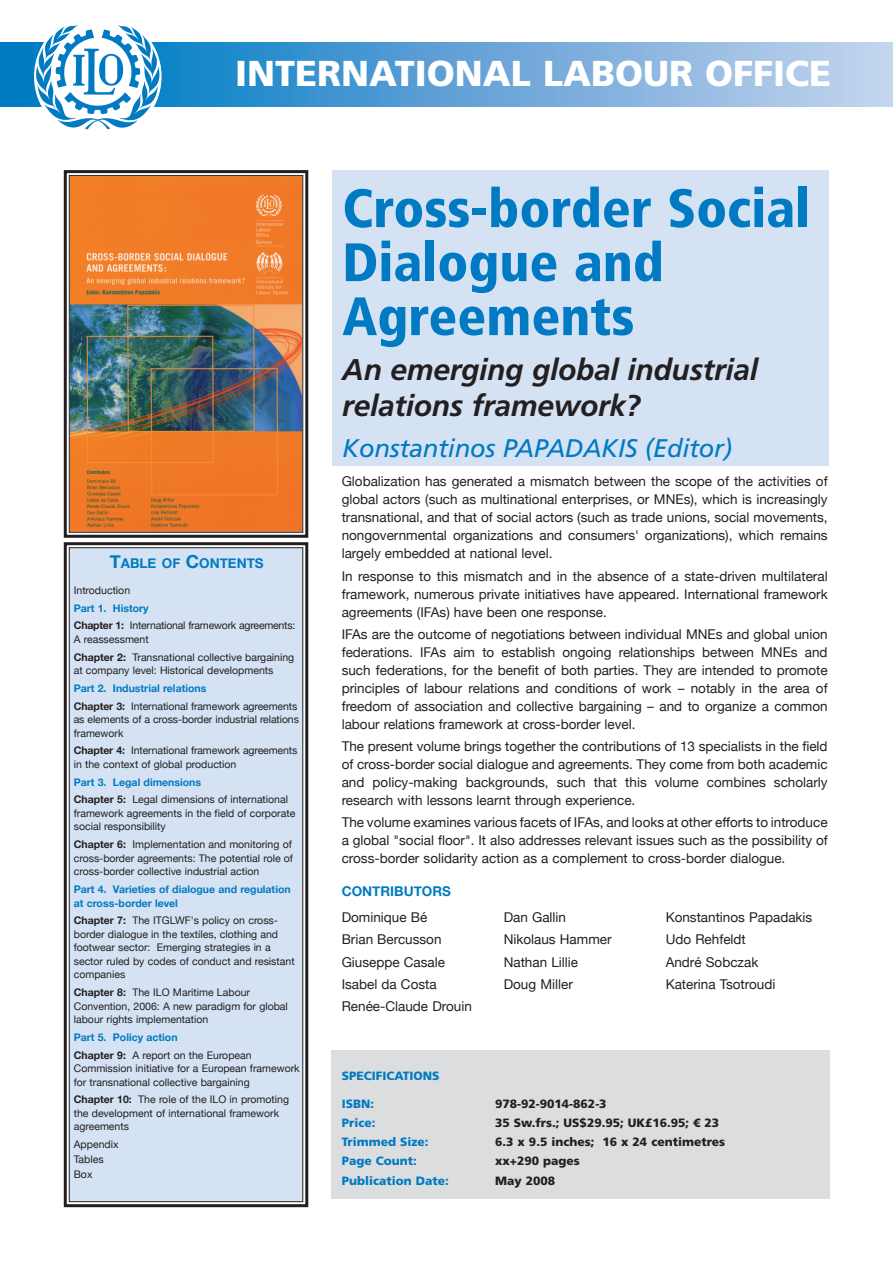
<style>
.page{position:relative;width:893px;height:1263px;background:#fff}
.page>*{position:absolute;margin:0;border:0;box-sizing:border-box;transform-origin:0 0}
.t1{font:900 condensed 54px/54px "Frutiger LT Std";color:#007ac2}
.t2{font:900 36px "Frutiger LT Std";color:#fff}
.t3{font:italic 700 30px/36px "Frutiger LT Std";letter-spacing:-.01em;color:#231f20}
.t4{font:italic 25.5px "Frutiger LT Std";letter-spacing:-.01em;color:#007ac2}
.t5{font:13.5px/18px "Helvetica Neue";color:#231f20;text-align:justify}
.t6{font:700 13.5px "Helvetica Neue";color:#007ac2}
.t7{font:700 13.5px "Helvetica Neue";color:#007ac2}
.t8{font:900 12px "Frutiger LT Std";color:#231f20}
.t9{font:900 12px "Frutiger LT Std";color:#007ac2}
.t10{font:10.5px/13.5px "Helvetica Neue";color:#231f20}
.t11{font:700 10.5px/13.5px "Helvetica Neue";color:#007ac2}
.t12{font:10.5px/17.7px "Helvetica Neue";letter-spacing:-.02em;color:#231f20}
.s1{font-size:18px}
.s2{font-weight:700;color:#007ac2}
.s3{font-weight:700}
</style>
<div class="page">
<div style="left:332px;top:170px;width:497px;height:296px;background:#d4e2f3"></div>
<svg style="left:0;top:43px;width:893px;height:63px;background:#69a7d9"></svg>
<img style="left:63px;top:170px;width:246px;height:368px">
<div style="left:69px;top:175px;width:234px;height:358px;border:1px solid #231f20"></div>
<div style="left:63px;top:542px;width:246px;height:666px;background:#d4e2f3"></div>
<div style="left:69px;top:547px;width:234px;height:655px;border:1px solid #231f20"></div>
<div style="left:332px;top:1050px;width:498px;height:149px;background:#dcdddf"></div>
<img style="left:34px;top:25px;width:128px;height:105px">
<h2 class="t2" style="left:235px;top:52px;width:598px">INTERNATIONAL LABOUR OFFICE</h2>
<p class="t6" style="left:110px;top:554px;width:155px"><span class="s1">T</span>ABLE OF <span class="s1">C</span>ONTENTS</p>
<p class="t10" style="left:74px;top:583px;width:58px">Introduction</p>
<p class="t12" style="left:74px;top:599px;width:223px"><span class="s2">Part 1. History<br></span><span class="s3">Chapter 1:</span> International framework agreements:</p>
<p class="t10" style="left:74px;top:630px;width:222px;line-height:17.7px">A reassessment<br><span class="s3">Chapter 2:</span> Transnational collective bargaining</p>
<p class="t10" style="left:74px;top:663px;width:201px">at company level: Historical developments</p>
<p class="t10" style="left:74px;top:679px;width:225px;line-height:17.7px"><span class="s2">Part 2. Industrial relations<br></span><span class="s3">Chapter 3:</span> International framework agreements</p>
<p class="t10" style="left:74px;top:712px;width:227px">as elements of a cross-border industrial relations framework</p>
<p class="t10" style="left:74px;top:744px;width:225px"><span class="s3">Chapter 4:</span> International framework agreements in the context of global production</p>
<p class="t10" style="left:74px;top:773px;width:216px;line-height:17.7px"><span class="s2">Part 3. Legal dimensions<br></span><span class="s3">Chapter 5:</span> Legal dimensions of international</p>
<p class="t10" style="left:74px;top:806px;width:223px">framework agreements in the field of corporate social responsibility</p>
<p class="t10" style="left:74px;top:838px;width:221px;text-align:justify"><span class="s3">Chapter 6:</span> Implementation and monitoring of cross-border agreements: The potential role of cross-border collective industrial action</p>
<p class="t11" style="left:74px;top:882px;width:218px">Part 4. Varieties of dialogue and regulation at cross-border level</p>
<p class="t10" style="left:74px;top:914px;width:222px"><span class="s3">Chapter 7:</span> The ITGLWF's policy on cross&shy;border dialogue in the textiles, clothing and footwear sector: Emerging strategies in a sector ruled by codes of conduct and resistant companies</p>
<p class="t10" style="left:74px;top:985px;width:216px"><span class="s3">Chapter 8:</span> The ILO Maritime Labour<br>Convention, 2006: A new paradigm for global labour rights implementation</p>
<p class="t10" style="left:74px;top:1028px;width:179px;line-height:17.7px"><span class="s2">Part 5. Policy action<br></span><span class="s3">Chapter 9:</span> A report on the European</p>
<p class="t10" style="left:74px;top:1061px;width:227px">Commission initiative for a European framework for transnational collective bargaining</p>
<p class="t10" style="left:74px;top:1093px;width:217px"><span class="s3">Chapter 10:</span> The role of the ILO in promoting the development of international framework agreements</p>
<p class="t10" style="left:74px;top:1137px;width:46px;line-height:15px">Appendix<br>Tables<br>Box</p>
<h1 class="t1" style="left:342px;top:181px;width:469px">Cross-border Social<br>Dialogue and<br>Agreements</h1>
<h3 class="t3" style="left:342px;top:351px;width:417px">An emerging global industrial relations framework?</h3>
<h3 class="t4" style="left:342px;top:433px;width:392px">Konstantinos PAPADAKIS (Editor)</h3>
<p class="t5" style="left:342px;top:472px;width:487px">Globalization has generated a mismatch between the scope of the activities of global actors (such as multinational enterprises, or MNEs), which is increasingly transnational, and that of social actors (such as trade unions, social movements, nongovernmental organizations and consumers' organizations), which remains largely embedded at national level.</p>
<p class="t5" style="left:342px;top:567px;width:487px">In response to this mismatch and in the absence of a state-driven multilateral framework, numerous private initiatives have appeared. International framework agreements (IFAs) have been one response.</p>
<p class="t5" style="left:342px;top:625px;width:488px">IFAs are the outcome of negotiations between individual MNEs and global union federations. IFAs aim to establish ongoing relationships between MNEs and such federations, for the benefit of both parties. They are intended to promote principles of labour relations and conditions of work – notably in the area of freedom of association and collective bargaining – and to organize a common labour relations framework at cross-border level.</p>
<p class="t5" style="left:342px;top:737px;width:488px">The present volume brings together the contributions of 13 specialists in the field of cross-border social dialogue and agreements. They come from both academic and policy-making backgrounds, such that this volume combines scholarly research with lessons learnt through experience.</p>
<p class="t5" style="left:342px;top:813px;width:488px">The volume examines various facets of IFAs, and looks at other efforts to introduce a global "social floor". It also addresses relevant issues such as the possibility of cross-border solidarity action as a complement to cross-border dialogue.</p>
<p class="t7" style="left:342px;top:882px;width:111px">CONTRIBUTORS</p>
<p class="t5" style="left:342px;top:908px;width:87px">Dominique Bé</p>
<p class="t5" style="left:504px;top:908px;width:64px">Dan Gallin</p>
<p class="t5" style="left:666px;top:908px;width:148px">Konstantinos Papadakis</p>
<p class="t5" style="left:342px;top:930px;width:101px">Brian Bercusson</p>
<p class="t5" style="left:504px;top:930px;width:109px">Nikolaus Hammer</p>
<p class="t5" style="left:666px;top:930px;width:82px">Udo Rehfeldt</p>
<p class="t5" style="left:342px;top:953px;width:105px">Giuseppe Casale</p>
<p class="t5" style="left:504px;top:953px;width:76px">Nathan Lillie</p>
<p class="t5" style="left:666px;top:953px;width:94px">André Sobczak</p>
<p class="t5" style="left:342px;top:975px;width:97px">Isabel da Costa</p>
<p class="t5" style="left:504px;top:975px;width:71px">Doug Miller</p>
<p class="t5" style="left:666px;top:975px;width:111px">Katerina Tsotroudi</p>
<p class="t5" style="left:342px;top:997px;width:132px">Renée-Claude Drouin</p>
<p class="t9" style="left:342px;top:1068px;width:23px">Specifications</p>
<p class="t9" style="left:342px;top:1096px;width:34px">ISBN:</p>
<p class="t8" style="left:495px;top:1096px;width:113px">978-92-9014-862-3</p>
<p class="t9" style="left:342px;top:1115px;width:35px">Price:</p>
<p class="t8" style="left:495px;top:1115px;width:226px">35 Sw.frs.; US$29.95; UK£16.95; € 23</p>
<p class="t9" style="left:342px;top:1135px;width:88px">Trimmed Size:</p>
<p class="t8" style="left:495px;top:1135px;width:231px">6.3 x 9.5 inches; 16 x 24 centimetres</p>
<p class="t9" style="left:342px;top:1154px;width:77px">Page Count:</p>
<p class="t8" style="left:495px;top:1154px;width:86px">xx+290 pages</p>
<p class="t9" style="left:342px;top:1173px;width:109px">Publication Date:</p>
<p class="t8" style="left:495px;top:1173px;width:62px">May 2008</p>
</div>
